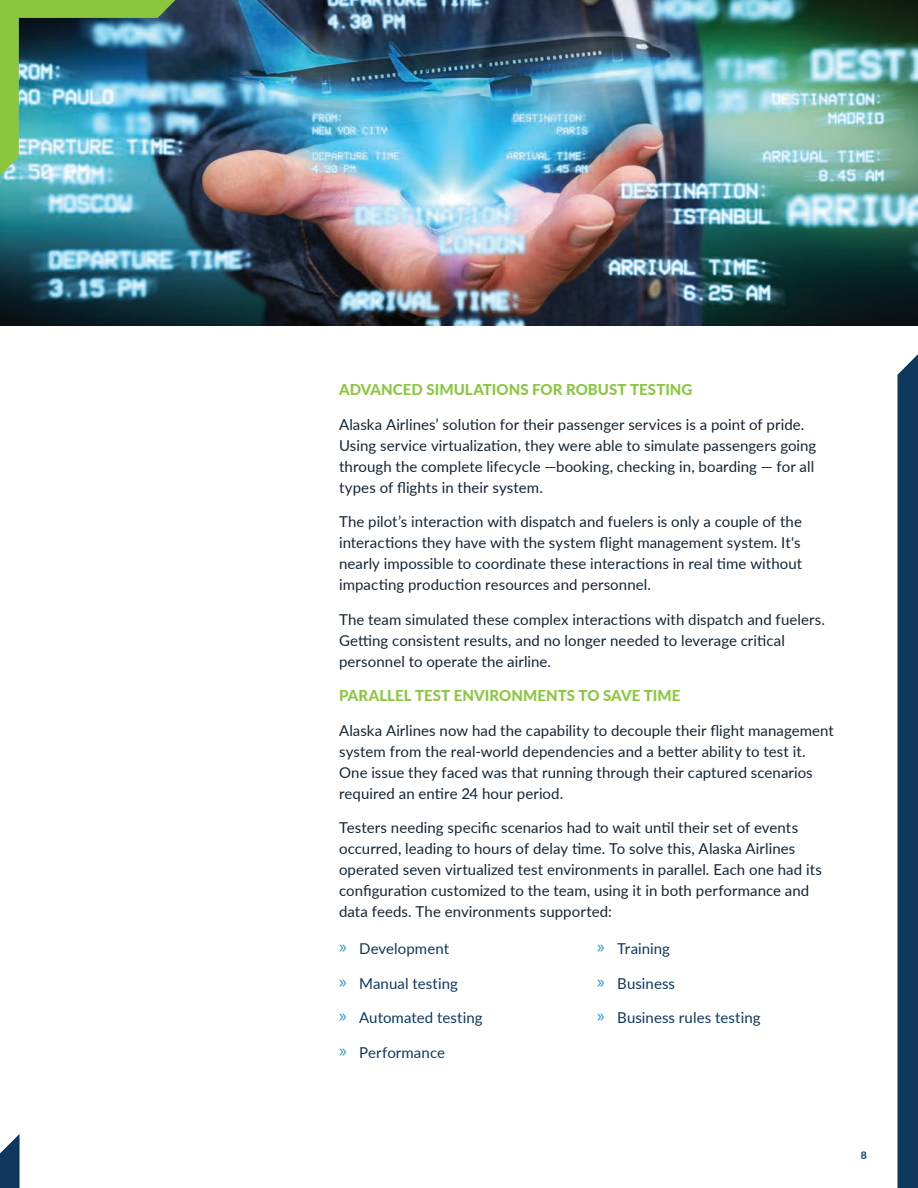
<style>
.page{position:relative;width:918px;height:1188px;background:#fff}
.page>*{position:absolute;margin:0;border:0;box-sizing:border-box;transform-origin:0 0}
.t1{font:15px/21px "Lato";letter-spacing:.005em;color:#132536}
.t2{font:15px "Lato";letter-spacing:.005em;color:#0e385e}
.t3{font:800 15px "Lato";letter-spacing:.005em;color:#8bc63e}
.t4{font:700 10.5px "Lato";color:#0e385e}
.s1{font-family:"Myriad Pro";font-size:18px;color:#1f92d1}
</style>
<div class="page">
<div style="left:897px;top:354px;width:21px;height:834px;background:#0e385e"></div>
<svg style="left:0;top:1134px;width:20px;height:54px"></svg>
<img style="left:0;top:0;width:918px;height:326px">
<img style="left:0;top:0;width:203px;height:204px">
<p class="t3" style="left:339px;top:379px;width:355px">ADVANCED SIMULATIONS FOR ROBUST TESTING</p>
<p class="t1" style="left:339px;top:413px;width:479px">Alaska Airlines’ solution for their passenger services is a point of pride.<br>Using service virtualization, they were able to simulate passengers going through the complete lifecycle —booking, checking in, boarding — for all types of flights in their system.</p>
<p class="t1" style="left:339px;top:511px;width:465px;text-align:justify">The pilot’s interaction with dispatch and fuelers is only a couple of the interactions they have with the system flight management system. It's nearly impossible to coordinate these interactions in real time without impacting production resources and personnel.</p>
<p class="t1" style="left:339px;top:608px;width:487px">The team simulated these complex interactions with dispatch and fuelers.<br>Getting consistent results, and no longer needed to leverage critical personnel to operate the airline.</p>
<p class="t3" style="left:339px;top:685px;width:343px">PARALLEL TEST ENVIRONMENTS TO SAVE TIME</p>
<p class="t1" style="left:339px;top:719px;width:496px">Alaska Airlines now had the capability to decouple their flight management system from the real-world dependencies and a better ability to test it.<br>One issue they faced was that running through their captured scenarios required an entire 24 hour period.</p>
<p class="t1" style="left:339px;top:817px;width:484px">Testers needing specific scenarios had to wait until their set of events occurred, leading to hours of delay time. To solve this, Alaska Airlines operated seven virtualized test environments in parallel. Each one had its configuration customized to the team, using it in both performance and data feeds. The environments supported:</p>
<p class="t2" style="left:339px;top:938px;width:112px"><span class="s1">»</span> Development</p>
<p class="t2" style="left:339px;top:973px;width:120px"><span class="s1">»</span> Manual testing</p>
<p class="t2" style="left:339px;top:1007px;width:145px"><span class="s1">»</span> Automated testing</p>
<p class="t2" style="left:339px;top:1042px;width:107px"><span class="s1">»</span> Performance</p>
<p class="t2" style="left:597px;top:938px;width:75px"><span class="s1">»</span> Training</p>
<p class="t2" style="left:597px;top:973px;width:80px"><span class="s1">»</span> Business</p>
<p class="t2" style="left:597px;top:1007px;width:165px"><span class="s1">»</span> Business rules testing</p>
<p class="t4" style="left:861px;top:1147px;width:8px">8</p>
</div>
